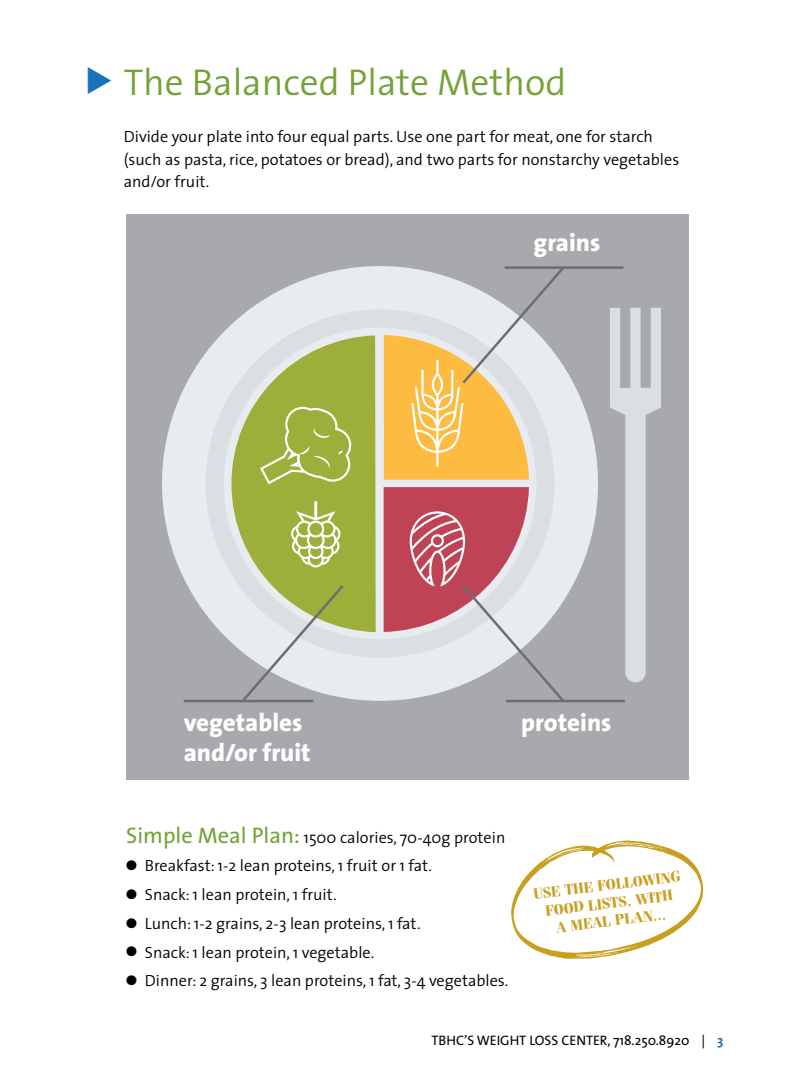
<style>
.page{position:relative;width:810px;height:1080px;background:#fff}
.page>*{position:absolute;margin:0;border:0;box-sizing:border-box;transform-origin:0 0}
.t1{font:300 37.5px "The Sans";color:#75a237}
.t2{font:800 25px "The Sans";color:#fff}
.t3{font:300 16.25px/22.5px "The Sans";color:#000}
.t4{font:700 15px/18px "Fenice IT Cby BT";color:#c99f20;text-align:center}
.t5{font:13.75px "The Sans";color:#000}
.s1{font-family:"Pictograph One";font-weight:400;color:#1a72ba}
.s2{font-weight:400;font-size:22.5px;color:#75a237}
.s3{font-weight:700;color:#1a72ba}
</style>
<div class="page">
<div style="left:126px;top:214px;width:563px;height:566px;background:#a7a9ac"></div>
<svg style="left:610px;top:308px;width:51px;height:374px"></svg>
<div style="left:162px;top:266px;width:436px;height:435px;background:#e7ecf1;border-radius:50%"></div>
<svg style="left:206px;top:332px;width:18px;height:303px"></svg>
<hr style="left:184px;top:700px;width:129px;height:2px;background:#6d6e71">
<hr style="left:506px;top:700px;width:119px;height:2px;background:#6d6e71">
<svg style="left:224px;top:266px;width:343px;height:437px"></svg>
<hr style="left:505px;top:266px;width:119px;height:3px;background:#6d6e71">
<svg style="left:511px;top:841px;width:192px;height:118px"></svg>
<h1 class="t1" style="left:86px;top:51px;width:481px"><span class="s1">&gt;</span> The Balanced Plate Method</h1>
<p class="t3" style="left:124px;top:125px;width:557px">Divide your plate into four equal parts. Use one part for meat, one for starch (such as pasta, rice, potatoes or bread), and two parts for nonstarchy vegetables and/or fruit.</p>
<h2 class="t2" style="left:534px;top:221px;width:68px">grains</h2>
<h2 class="t2" style="left:184px;top:701px;width:120px">vegetables</h2>
<h2 class="t2" style="left:521px;top:701px;width:92px">proteins</h2>
<h2 class="t2" style="left:184px;top:731px;width:128px">and/or fruit</h2>
<p class="t3" style="left:126px;top:825px;width:381px"><span class="s2">Simple Meal Plan:</span> 1500 calories, 70-40g protein</p>
<p class="t3" style="left:126px;top:854px;width:308px">● Breakfast: 1-2 lean proteins, 1 fruit or 1 fat.</p>
<p class="t3" style="left:126px;top:883px;width:212px">● Snack: 1 lean protein, 1 fruit.</p>
<p class="t3" style="left:126px;top:912px;width:296px">● Lunch: 1-2 grains, 2-3 lean proteins, 1 fat.</p>
<p class="t3" style="left:126px;top:940px;width:250px">● Snack: 1 lean protein, 1 vegetable.</p>
<p class="t3" style="left:126px;top:969px;width:384px">● Dinner: 2 grains, 3 lean proteins, 1 fat, 3-4 vegetables.</p>
<p class="t4" style="left:532px;top:885px;width:149px;rotate:-7deg">USE THE FOLLOWING<br>FOOD LISTS, WITH<br>A MEAL PLAN...</p>
<p class="t5" style="left:432px;top:1029px;width:294px">TBHC’S WEIGHT LOSS CENTER, 718.250.8920 | <span class="s3">3</span></p>
</div>
